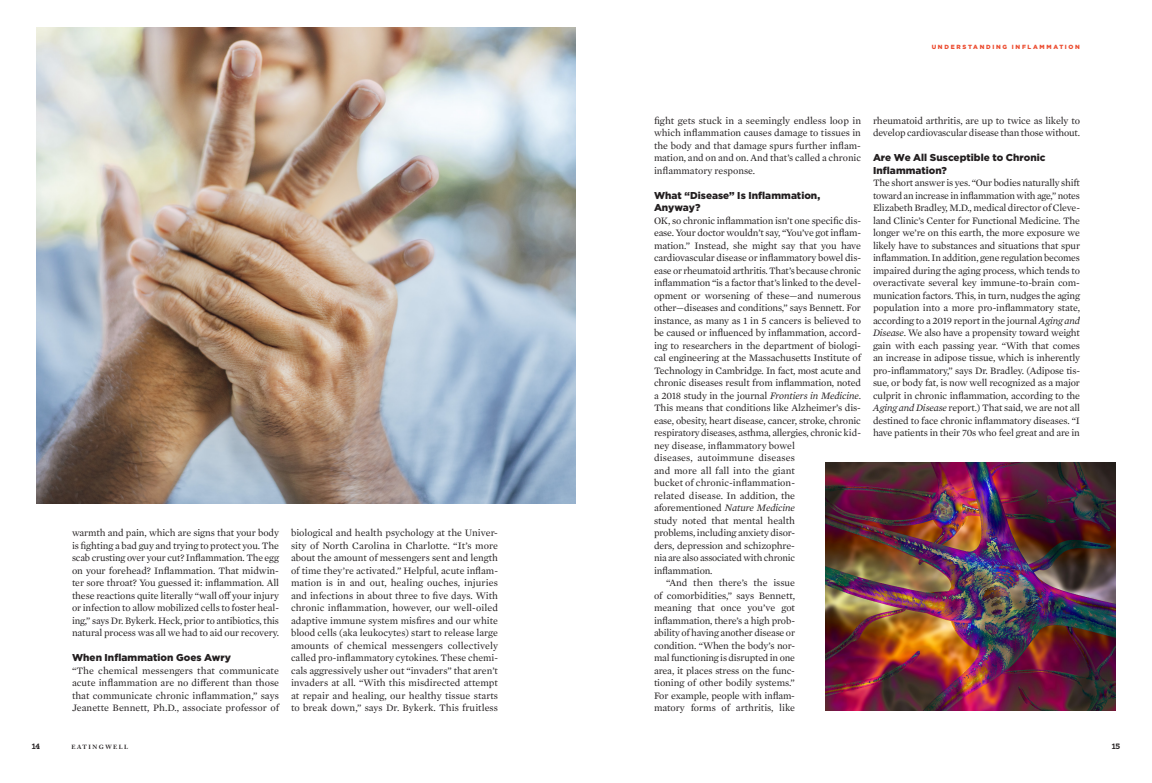
<style>
.page{position:relative;width:1152px;height:783px;background:#fff}
.page>*{position:absolute;margin:0;border:0;box-sizing:border-box;transform-origin:0 0}
.TEXT_JUSTIFIED{font:10px/12.5px "Mercury Text G1";letter-spacing:-.015em;color:#231f20;text-align:justify}
.TEXT_SUBHED_B{font:900 10px/12.5px "Gotham";letter-spacing:.005em;color:#231f20}
.FOLIO_PAGE_NUMBER{font:700 7.5px "Sanchez";color:#231f20}
.FOLIO_CHAPTER_SLUG{font:900 6px "Gotham";letter-spacing:.285em;color:#ec4d31}
.FOLIO_EATING_WELL{font:700 6px "Adobe Caslon Pro";letter-spacing:.25em;color:#231f20}
.s1{font-style:italic}
</style>
<div class="page">
<img style="left:36px;top:27px;width:540px;height:477px">
<img style="left:825px;top:462px;width:291px;height:249px">
<p class="TEXT_JUSTIFIED" style="left:72px;top:526px;width:209px">warmth and pain, which are signs that your body is fighting a bad guy and trying to protect you. The scab crusting over your cut? Inflammation. The egg on your forehead? Inflammation. That midwin&shy;ter sore throat? You guessed it: inflammation. All these reactions quite literally “wall off your injury or infection to allow mobilized cells to foster heal&shy;ing,” says Dr. Bykerk. Heck, prior to antibiotics, this natural process was all we had to aid our recovery.</p>
<p class="TEXT_SUBHED_B" style="left:72px;top:651px;width:161px">When Inflammation Goes Awry</p>
<p class="TEXT_JUSTIFIED" style="left:72px;top:663px;width:209px">“The chemical messengers that communicate acute inflammation are no different than those that communicate chronic inflammation,” says Jeanette Bennett, Ph.D., associate professor of</p>
<p class="TEXT_JUSTIFIED" style="left:291px;top:526px;width:209px">biological and health psychology at the Univer&shy;sity of North Carolina in Charlotte. “It’s more about the amount of messengers sent and length of time they’re activated.” Helpful, acute inflam&shy;mation is in and out, healing ouches, injuries and infections in about three to five days. With chronic inflammation, however, our well-oiled adaptive immune system misfires and our white blood cells (aka leukocytes) start to release large amounts of chemical messengers collectively called pro-inflammatory cytokines. These chemi&shy;cals aggressively usher out “invaders” that aren’t invaders at all. “With this misdirected attempt at repair and healing, our healthy tissue starts to break down,” says Dr. Bykerk. This fruitless</p>
<p class="FOLIO_CHAPTER_SLUG" style="left:932px;top:42px;width:150px">UNDERSTANDING INFLAMMATION</p>
<p class="TEXT_JUSTIFIED" style="left:654px;top:113px;width:209px">fight gets stuck in a seemingly endless loop in which inflammation causes damage to tissues in the body and that damage spurs further inflam&shy;mation, and on and on. And that’s called a chronic inflammatory response.</p>
<p class="TEXT_SUBHED_B" style="left:654px;top:189px;width:168px">What “Disease” Is Inflammation,<br>Anyway?</p>
<p class="TEXT_JUSTIFIED" style="left:654px;top:213px;width:209px;text-align:left">OK, so chronic inflammation isn’t one specific dis&shy;ease. Your doctor wouldn’t say, “You’ve got inflam&shy;mation.” Instead, she might say that you have cardiovascular disease or inflammatory bowel dis&shy;ease or rheumatoid arthritis. That’s because chronic inflammation “is a factor that’s linked to the devel&shy;opment or worsening of these—and numerous other—diseases and conditions,” says Bennett. For instance, as many as 1 in 5 cancers is believed to be caused or influenced by inflammation, accord&shy;ing to researchers in the department of biologi&shy;cal engineering at the Massachusetts Institute of Technology in Cambridge. In fact, most acute and chronic diseases result from inflammation, noted a 2018 study in the journal <span class="s1">Frontiers in Medicine</span>.<br>This means that conditions like Alzheimer’s dis&shy;ease, obesity, heart disease, cancer, stroke, chronic respiratory diseases, asthma, allergies, chronic kid&shy;ney disease, inflammatory bowel<br>diseases, autoimmune diseases<br>and more all fall into the giant<br>bucket of chronic-inflammation-<br>related disease. In addition, the aforementioned <span class="s1">Nature Medicine<br></span>study noted that mental health<br>problems, including anxiety disor-<br>ders, depression and schizophre-<br>nia are also associated with chronic<br>inflammation.</p>
<p class="TEXT_JUSTIFIED" style="left:654px;top:576px;width:143px;text-indent:12px">“And then there’s the issue of comorbidities,” says Bennett, meaning that once you’ve got inflammation, there’s a high prob&shy;ability of having another disease or condition. “When the body’s nor&shy;mal functioning is disrupted in one area, it places stress on the func&shy;tioning of other bodily systems.” For example, people with inflam&shy;matory forms of arthritis, like</p>
<p class="TEXT_JUSTIFIED" style="left:873px;top:113px;width:209px">rheumatoid arthritis, are up to twice as likely to develop cardiovascular disease than those without.</p>
<p class="TEXT_SUBHED_B" style="left:873px;top:151px;width:174px">Are We All Susceptible to Chronic<br>Inflammation?</p>
<p class="TEXT_JUSTIFIED" style="left:873px;top:176px;width:209px">The short answer is yes. “Our bodies naturally shift toward an increase in inflammation with age,” notes Elizabeth Bradley, M.D., medical director of Cleve&shy;land Clinic’s Center for Functional Medicine. The longer we’re on this earth, the more exposure we likely have to substances and situations that spur inflammation. In addition, gene regulation becomes impaired during the aging process, which tends to overactivate several key immune-to-brain com&shy;munication factors. This, in turn, nudges the aging population into a more pro-inflammatory state, according to a 2019 report in the journal <span class="s1">Aging and Disease</span>. We also have a propensity toward weight gain with each passing year. “With that comes an increase in adipose tissue, which is inherently pro-inflammatory,” says Dr. Bradley. (Adipose tis&shy;sue, or body fat, is now well recognized as a major culprit in chronic inflammation, according to the <span class="s1">Aging and Disease</span> report.) That said, we are not all destined to face chronic inflammatory diseases. “I have patients in their 70s who feel great and are in</p>
<p class="FOLIO_PAGE_NUMBER" style="left:32px;top:741px;width:10px">14</p>
<p class="FOLIO_EATING_WELL" style="left:71px;top:743px;width:58px">EATINGWELL</p>
<p class="FOLIO_PAGE_NUMBER" style="left:1112px;top:741px;width:10px">15</p>
</div>
